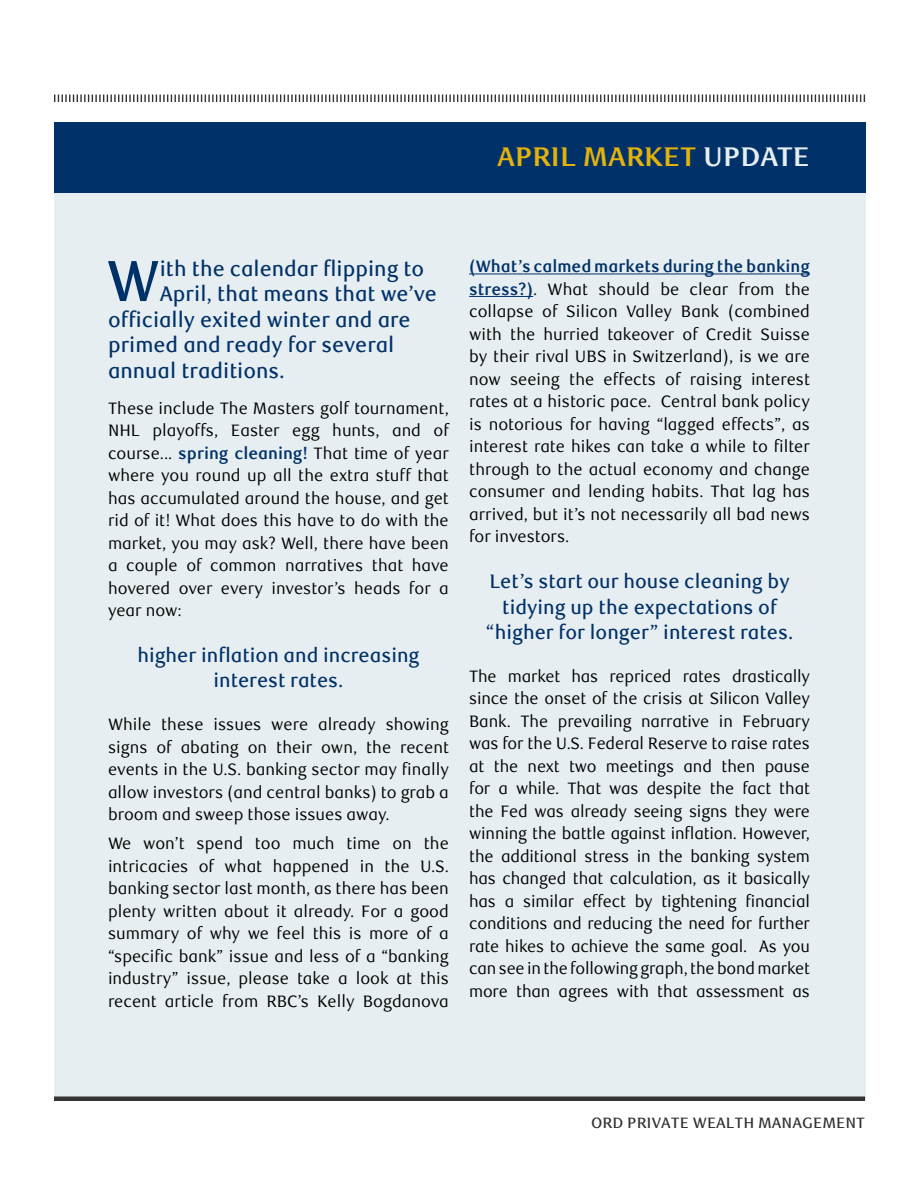
<style>
.page{position:relative;width:918px;height:1188px;background:#fff}
.page>*{position:absolute;margin:0;border:0;box-sizing:border-box;transform-origin:0 0}
.t1{font:500 58.05px "RBC Text";color:#003168}
.t2{font:700 27px "RBC Text";color:#e3b20c}
.t3{font:500 21px "RBC Text";color:#003168}
.t4{font:500 19.5px/25.5px "RBC Text";color:#003168;text-align:center}
.t5{font:16.5px/22.5px "RBC Text";color:#000;text-align:justify}
.t6{font:16.5px/22.5px "RBC Text";color:#000;text-align:justify;scale:.96 1}
.t7{font:500 15px "RBC Text";color:#333334}
.s1{color:#e7eef1}
.s2{font-weight:700;color:#003168}
</style>
<div class="page">
<div style="left:54px;top:122px;width:811px;height:977px;background:#e7eef1"></div>
<div style="left:54px;top:1096px;width:811px;height:5px;background:#333334"></div>
<svg style="left:54px;top:94px;width:812px;height:8px"></svg>
<div style="left:54px;top:122px;width:811px;height:71px;background:#003168"></div>
<hr style="left:469px;top:274px;width:341px;height:1px;background:#003168">
<hr style="left:469px;top:296px;width:64px;height:1px;background:#003168">
<h2 class="t2" style="left:497px;top:141px;width:314px">APRIL MARKET <span class="s1">UPDATE</span></h2>
<h1 class="t1" style="left:107px;top:247px;width:55px">W</h1>
<p class="t3" style="left:160px;top:256px;width:266px">ith the calendar flipping to</p>
<p class="t3" style="left:160px;top:281px;width:279px">April, that means that we’ve</p>
<p class="t3" style="left:108px;top:307px;width:304px">officially exited winter and are</p>
<p class="t3" style="left:108px;top:332px;width:288px">primed and ready for several</p>
<p class="t3" style="left:108px;top:358px;width:178px">annual traditions.</p>
<p class="t5" style="left:108px;top:397px;width:342px">These include The Masters golf tournament, NHL playoffs, Easter egg hunts, and of course... <span class="s2">spring cleaning!</span> That time of year where you round up all the extra stuff that has accumulated around the house, and get rid of it! What does this have to do with the market, you may ask? Well, there have been a couple of common narratives that have hovered over every investor’s heads for a year now:</p>
<p class="t4" style="left:137px;top:643px;width:284px">higher inflation and increasing interest rates.</p>
<p class="t5" style="left:108px;top:713px;width:342px">While these issues were already showing signs of abating on their own, the recent events in the U.S. banking sector may finally allow investors (and central banks) to grab a broom and sweep those issues away.</p>
<p class="t5" style="left:108px;top:833px;width:342px">We won’t spend too much time on the intricacies of what happened in the U.S. banking sector last month, as there has been plenty written about it already. For a good summary of why we feel this is more of a “specific bank” issue and less of a “banking industry” issue, please take a look at this recent article from RBC’s Kelly Bogdanova</p>
<p class="t5" style="left:469px;top:256px;width:342px"><span class="s2">(What’s calmed markets during the banking stress?)</span>. What should be clear from the collapse of Silicon Valley Bank (combined with the hurried takeover of Credit Suisse by their rival UBS in Switzerland), is we are now seeing the effects of raising interest rates at a historic pace. Central bank policy is notorious for having “lagged effects”, as interest rate hikes can take a while to filter through to the actual economy and change consumer and lending habits. That lag has arrived, but it’s not necessarily all bad news for investors.</p>
<p class="t4" style="left:486px;top:569px;width:309px">Let’s start our house cleaning by tidying up the expectations of “higher for longer” interest rates.</p>
<p class="t6" style="left:469px;top:665px;width:357px">The market has repriced rates drastically since the onset of the crisis at Silicon Valley Bank. The prevailing narrative in February was for the U.S. Federal Reserve to raise rates at the next two meetings and then pause for a while. That was despite the fact that the Fed was already seeing signs they were winning the battle against inflation. However, the additional stress in the banking system has changed that calculation, as it basically has a similar effect by tightening financial conditions and reducing the need for further rate hikes to achieve the same goal. As you can see in the following graph, the bond market more than agrees with that assessment as</p>
<p class="t7" style="left:591px;top:1114px;width:275px">ORD PRIVATE WEALTH MANAGEMENT</p>
</div>
